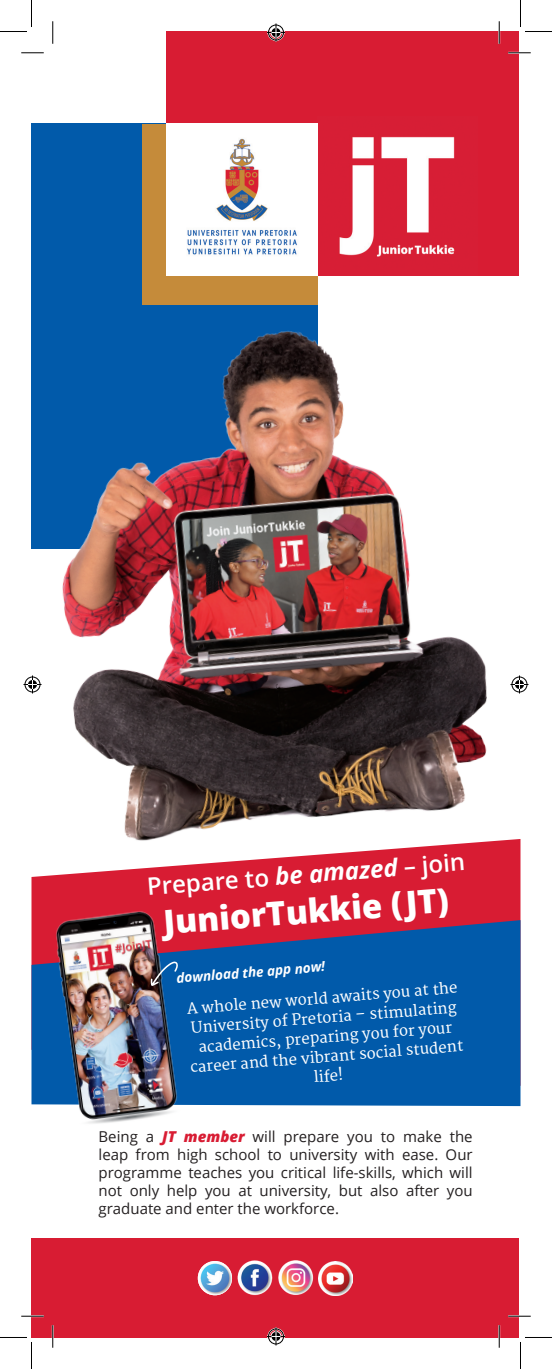
<style>
.page{position:relative;width:552px;height:1369px;background:#fff}
.page>*{position:absolute;margin:0;border:0;box-sizing:border-box;transform-origin:0 0}
.t1{font:800 33px "Open Sans";color:#fff}
.t2{font:600 24px "Open Sans";color:#fff}
.t3{font:15px/18px "Open Sans";color:#231f20;text-align:justify}
.t4{font:15px/19.5px "Merriweather";color:#fff;text-align:center}
.t5{font:italic 700 13.5px "Open Sans";color:#fff}
.s1{font-weight:700;font-style:italic}
.s2{font-weight:800;font-style:italic;color:#d81c33}
</style>
<div class="page">
<div style="left:31px;top:877px;width:489px;height:43px;background:#d81c33"></div>
<svg style="left:31px;top:920px;width:489px;height:186px;background:#1b57a0"></svg>
<div style="left:166px;top:32px;width:353px;height:244px;background:#d81c33"></div>
<div style="left:32px;top:124px;width:286px;height:425px;background:#015aaa"></div>
<div style="left:142px;top:124px;width:176px;height:180px;background:#c58b3a"></div>
<img style="left:339px;top:136px;width:116px;height:121px">
<img style="left:166px;top:124px;width:152px;height:152px">
<div style="left:32px;top:1238px;width:487px;height:99px;background:#d81c33"></div>
<img style="left:237px;top:1260px;width:36px;height:36px">
<img style="left:278px;top:1260px;width:36px;height:35px">
<img style="left:318px;top:1261px;width:34px;height:34px">
<img style="left:198px;top:1260px;width:34px;height:35px;border-radius:17px">
<img style="left:32px;top:304px;width:488px;height:577px">
<img style="left:50px;top:904px;width:137px;height:220px">
<svg style="left:151px;top:961px;width:27px;height:24px"></svg>
<hr style="left:508px;top:52px;width:23px;height:2px;background:#fff">
<hr style="left:21px;top:1315px;width:23px;height:2px;background:#fff">
<hr style="left:508px;top:1315px;width:23px;height:2px;background:#fff">
<hr style="left:52px;top:1325px;width:2px;height:22px;background:#fff">
<hr style="left:498px;top:21px;width:2px;height:23px;background:#fff">
<hr style="left:498px;top:1325px;width:2px;height:22px;background:#fff">
<svg style="left:21px;top:53px;width:23px;height:1px"></svg>
<svg style="left:508px;top:53px;width:23px;height:1px"></svg>
<svg style="left:21px;top:1315px;width:23px;height:1px"></svg>
<svg style="left:508px;top:1315px;width:23px;height:1px"></svg>
<svg style="left:53px;top:21px;width:1px;height:23px"></svg>
<svg style="left:53px;top:1325px;width:1px;height:22px"></svg>
<svg style="left:499px;top:21px;width:1px;height:23px"></svg>
<svg style="left:499px;top:1325px;width:1px;height:22px"></svg>
<svg style="left:0;top:0;width:32px;height:32px"></svg>
<svg style="left:0;top:1337px;width:32px;height:31px"></svg>
<svg style="left:520px;top:0;width:32px;height:32px"></svg>
<svg style="left:520px;top:1337px;width:32px;height:31px"></svg>
<svg style="left:267px;top:24px;width:18px;height:18px"></svg>
<svg style="left:267px;top:1327px;width:18px;height:18px"></svg>
<svg style="left:24px;top:675px;width:18px;height:18px"></svg>
<svg style="left:510px;top:675px;width:18px;height:18px"></svg>
<h2 class="t2" style="left:146px;top:869px;width:321px;rotate:-4deg">Prepare to <span class="s1">be amazed</span> – join</h2>
<h1 class="t1" style="left:162px;top:896px;width:287px;rotate:-4deg">JuniorTukkie ( JT)</h1>
<p class="t5" style="left:176px;top:967px;width:151px;rotate:-4deg">download the app now!</p>
<p class="t4" style="left:185px;top:1000px;width:275px;rotate:-5deg">A whole new world awaits you at the<br>University of Pretoria – stimulating academics, preparing you for your career and the vibrant social student life!</p>
<p class="t3" style="left:99px;top:1127px;width:376px">Being a <span class="s2">JT member</span> will prepare you to make the leap from high school to university with ease. Our programme teaches you critical life-skills, which will not only help you at university, but also after you graduate and enter the workforce.</p>
</div>
